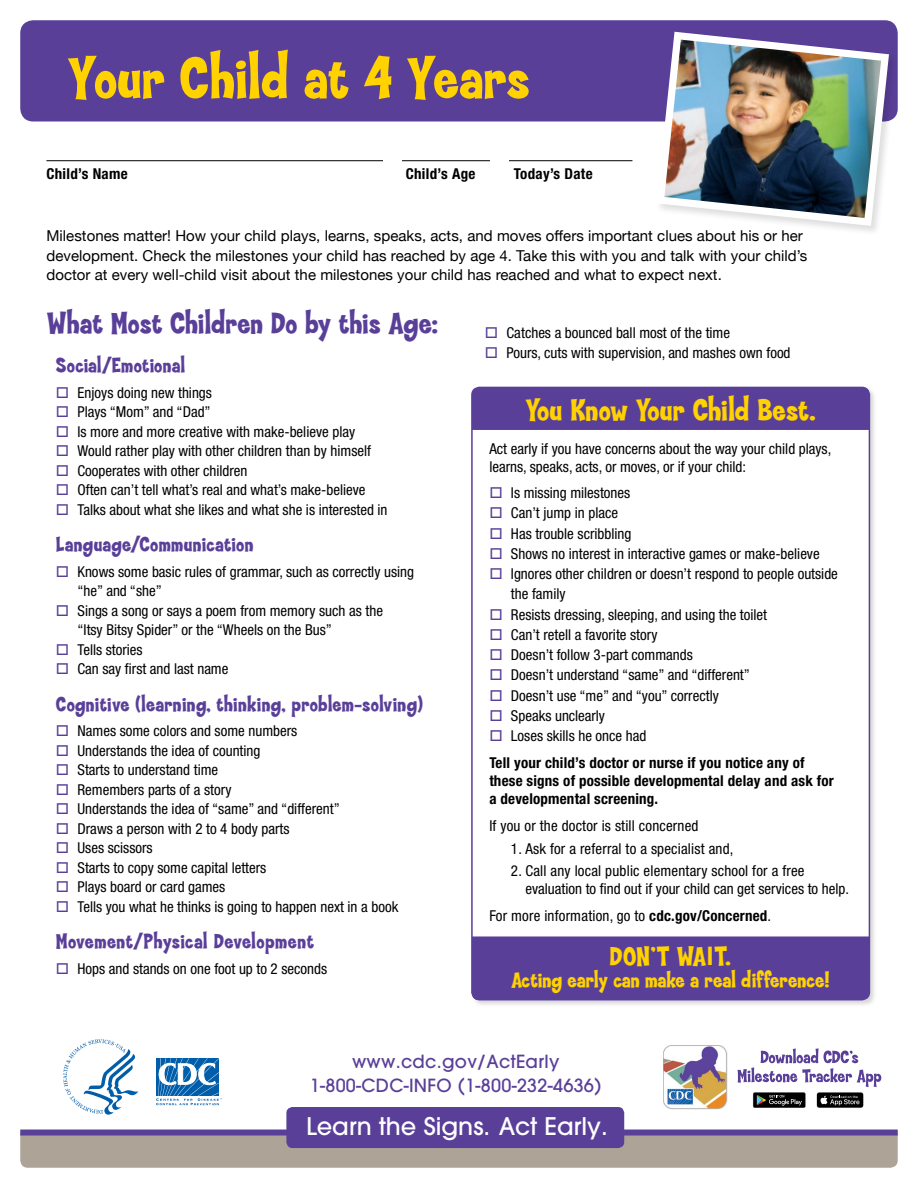
<style>
.page{position:relative;width:918px;height:1188px;background:#fff}
.page>*{position:absolute;margin:0;border:0;box-sizing:border-box;transform-origin:0 0}
.t1{font:800 61.5px "Coop";color:#ffd200}
.t2{font:800 32.25px "Coop";letter-spacing:-.005em;color:#ffd200}
.t3{font:800 31.5px "Coop";letter-spacing:-.005em;color:#5a3f99}
.t4{font:800 27.75px "Coop";color:#ffd200}
.t5{font:500 24.15px "Avant Garde";color:#fff}
.t6{font:800 22.5px "Coop";letter-spacing:-.005em;color:#ffd200}
.t7{font:800 21.75px "Coop";letter-spacing:.015em;color:#5a3f99}
.t8{font:500 18px "Avant Garde";letter-spacing:.015em;color:#5a3f99}
.t9{font:condensed 15px/19.5px "Helvetica Neue";color:#000}
.t10{font:15px/19.5px "Helvetica Neue";letter-spacing:.005em;color:#000}
.t11{font:700 condensed 15px/18px "Helvetica Neue";letter-spacing:.015em;color:#000}
.s1{color:#5a3f99}
.s2{font-weight:700}
.s3{font-family:"Helvetica Neue";font-weight:700;font-stretch:condensed;font-size:25.5px}
</style>
<div class="page">
<div style="left:20px;top:20px;width:878px;height:102px;background:#5a3f99;border-radius:13px"></div>
<hr style="left:46px;top:160px;width:586px;height:1px;background:#000">
<div style="left:383px;top:155px;width:19px;height:13px;background:#fff"></div>
<div style="left:490px;top:155px;width:19px;height:12px;background:#fff"></div>
<div style="left:655px;top:30px;width:244px;height:206px;background:#000;opacity:.13"></div>
<svg style="left:656px;top:32px;width:233px;height:194px"></svg>
<img style="left:664px;top:40px;width:217px;height:178px">
<div style="left:471px;top:386px;width:406px;height:622px;background:#000;opacity:.17"></div>
<div style="left:472px;top:387px;width:397px;height:613px;background:#fff;border-radius:8px"></div>
<div style="left:472px;top:936px;width:397px;height:64px;background:#5a3f99"></div>
<div style="left:472px;top:387px;width:397px;height:43px;background:#5a3f99"></div>
<div style="left:20px;top:1136px;width:878px;height:32px;background:#ada497"></div>
<div style="left:20px;top:1130px;width:878px;height:6px;background:#5a3f99"></div>
<div style="left:286px;top:1107px;width:338px;height:41px;background:#5a3f99;border-radius:6px"></div>
<svg style="left:156px;top:1058px;width:66px;height:47px"></svg>
<svg style="left:63px;top:1039px;width:75px;height:76px"></svg>
<img style="left:663px;top:1046px;width:64px;height:64px">
<svg style="left:738px;top:1048px;width:143px;height:60px"></svg>
<h1 class="t1" style="left:68px;top:45px;width:464px">Your Child at 4 Years</h1>
<p class="t11" style="left:46px;top:165px;width:83px">Child’s Name</p>
<p class="t11" style="left:406px;top:165px;width:71px">Child’s Age</p>
<p class="t11" style="left:514px;top:165px;width:80px">Today’s Date</p>
<p class="t10" style="left:46px;top:227px;width:763px">Milestones matter! How your child plays, learns, speaks, acts, and moves offers important clues about his or her development. Check the milestones your child has reached by age 4. Take this with you and talk with your child’s doctor at every well-child visit about the milestones your child has reached and what to expect next.</p>
<h2 class="t3" style="left:47px;top:307px;width:393px">What Most Children Do by this Age:</h2>
<h3 class="t7" style="left:56px;top:354px;width:131px">Social/Emotional</h3>
<p class="t9" style="left:56px;top:383px;width:158px"><span class="s1">□</span> Enjoys doing new things</p>
<p class="t9" style="left:56px;top:402px;width:156px"><span class="s1">□</span> Plays “Mom” and “Dad”</p>
<p class="t9" style="left:56px;top:422px;width:301px"><span class="s1">□</span> Is more and more creative with make-believe play</p>
<p class="t9" style="left:56px;top:441px;width:317px"><span class="s1">□</span> Would rather play with other children than by himself</p>
<p class="t9" style="left:56px;top:461px;width:193px"><span class="s1">□</span> Cooperates with other children</p>
<p class="t9" style="left:56px;top:480px;width:311px"><span class="s1">□</span> Often can’t tell what’s real and what’s make-believe</p>
<p class="t9" style="left:56px;top:500px;width:333px"><span class="s1">□</span> Talks about what she likes and what she is interested in</p>
<h3 class="t7" style="left:56px;top:533px;width:199px">Language/Communication</h3>
<p class="t9" style="left:78px;top:562px;width:338px;text-indent:-22px"><span class="s1">□</span> Knows some basic rules of grammar, such as correctly using “he” and “she”</p>
<p class="t9" style="left:78px;top:601px;width:307px;text-indent:-22px"><span class="s1">□</span> Sings a song or says a poem from memory such as the “Itsy Bitsy Spider” or the “Wheels on the Bus”</p>
<p class="t9" style="left:56px;top:640px;width:88px"><span class="s1">□</span> Tells stories</p>
<p class="t9" style="left:56px;top:659px;width:174px"><span class="s1">□</span> Can say first and last name</p>
<h3 class="t7" style="left:56px;top:692px;width:369px">Cognitive (learning, thinking, problem-solving)</h3>
<p class="t9" style="left:56px;top:721px;width:243px"><span class="s1">□</span> Names some colors and some numbers</p>
<p class="t9" style="left:56px;top:741px;width:206px"><span class="s1">□</span> Understands the idea of counting</p>
<p class="t9" style="left:56px;top:760px;width:164px"><span class="s1">□</span> Starts to understand time</p>
<p class="t9" style="left:56px;top:780px;width:177px"><span class="s1">□</span> Remembers parts of a story</p>
<p class="t9" style="left:56px;top:799px;width:285px"><span class="s1">□</span> Understands the idea of “same” and “different”</p>
<p class="t9" style="left:56px;top:819px;width:235px"><span class="s1">□</span> Draws a person with 2 to 4 body parts</p>
<p class="t9" style="left:56px;top:838px;width:98px"><span class="s1">□</span> Uses scissors</p>
<p class="t9" style="left:56px;top:858px;width:212px"><span class="s1">□</span> Starts to copy some capital letters</p>
<p class="t9" style="left:56px;top:877px;width:171px"><span class="s1">□</span> Plays board or card games</p>
<p class="t9" style="left:56px;top:897px;width:344px"><span class="s1">□</span> Tells you what he thinks is going to happen next in a book</p>
<h3 class="t7" style="left:56px;top:930px;width:260px">Movement/Physical Development</h3>
<p class="t9" style="left:56px;top:959px;width:273px"><span class="s1">□</span> Hops and stands on one foot up to 2 seconds</p>
<p class="t9" style="left:485px;top:323px;width:247px"><span class="s1">□</span> Catches a bounced ball most of the time</p>
<p class="t9" style="left:485px;top:342px;width:307px"><span class="s1">□</span> Pours, cuts with supervision, and mashes own food</p>
<h2 class="t2" style="left:526px;top:392px;width:292px">You Know Your Child Best.</h2>
<p class="t9" style="left:489px;top:439px;width:344px;line-height:18px">Act early if you have concerns about the way your child plays, learns, speaks, acts, or moves, or if your child:</p>
<p class="t9" style="left:489px;top:483px;width:142px"><span class="s1">□</span> Is missing milestones</p>
<p class="t9" style="left:489px;top:503px;width:130px"><span class="s1">□</span> Can’t jump in place</p>
<p class="t9" style="left:489px;top:523px;width:144px"><span class="s1">□</span> Has trouble scribbling</p>
<p class="t9" style="left:489px;top:544px;width:332px"><span class="s1">□</span> Shows no interest in interactive games or make-believe</p>
<p class="t9" style="left:511px;top:564px;width:328px;line-height:20.2px;text-indent:-22px"><span class="s1">□</span> Ignores other children or doesn’t respond to people outside the family</p>
<p class="t9" style="left:489px;top:604px;width:279px"><span class="s1">□</span> Resists dressing, sleeping, and using the toilet</p>
<p class="t9" style="left:489px;top:625px;width:170px"><span class="s1">□</span> Can’t retell a favorite story</p>
<p class="t9" style="left:489px;top:645px;width:205px"><span class="s1">□</span> Doesn’t follow 3-part commands</p>
<p class="t9" style="left:489px;top:665px;width:262px"><span class="s1">□</span> Doesn’t understand “same” and “different”</p>
<p class="t9" style="left:489px;top:685px;width:231px"><span class="s1">□</span> Doesn’t use “me” and “you” correctly</p>
<p class="t9" style="left:489px;top:706px;width:117px"><span class="s1">□</span> Speaks unclearly</p>
<p class="t9" style="left:489px;top:726px;width:159px"><span class="s1">□</span> Loses skills he once had</p>
<p class="t11" style="left:489px;top:754px;width:346px">Tell your child’s doctor or nurse if you notice any of these signs of possible developmental delay and ask for a developmental screening.</p>
<p class="t9" style="left:489px;top:816px;width:211px">If you or the doctor is still concerned</p>
<p class="t9" style="left:511px;top:838px;width:224px">1. Ask for a referral to a specialist and,</p>
<p class="t9" style="left:525px;top:862px;width:325px;line-height:18px;text-indent:-14px">2. Call any local public elementary school for a free evaluation to find out if your child can get services to help.</p>
<p class="t9" style="left:489px;top:906px;width:283px">For more information, go to <span class="s2">cdc.gov/Concerned</span>.</p>
<h2 class="t4" style="left:610px;top:941px;width:123px">DON’T WA<span class="s3">I</span>T.</h2>
<h3 class="t6" style="left:511px;top:967px;width:320px">Acting early can make a real difference!</h3>
<p class="t8" style="left:352px;top:1051px;width:209px">www.cdc.gov/ActEarly</p>
<p class="t8" style="left:310px;top:1075px;width:293px">1-800-CDC-INFO (1-800-232-4636)</p>
<h2 class="t5" style="left:306px;top:1112px;width:303px">Learn the Signs. Act Early.</h2>
</div>
